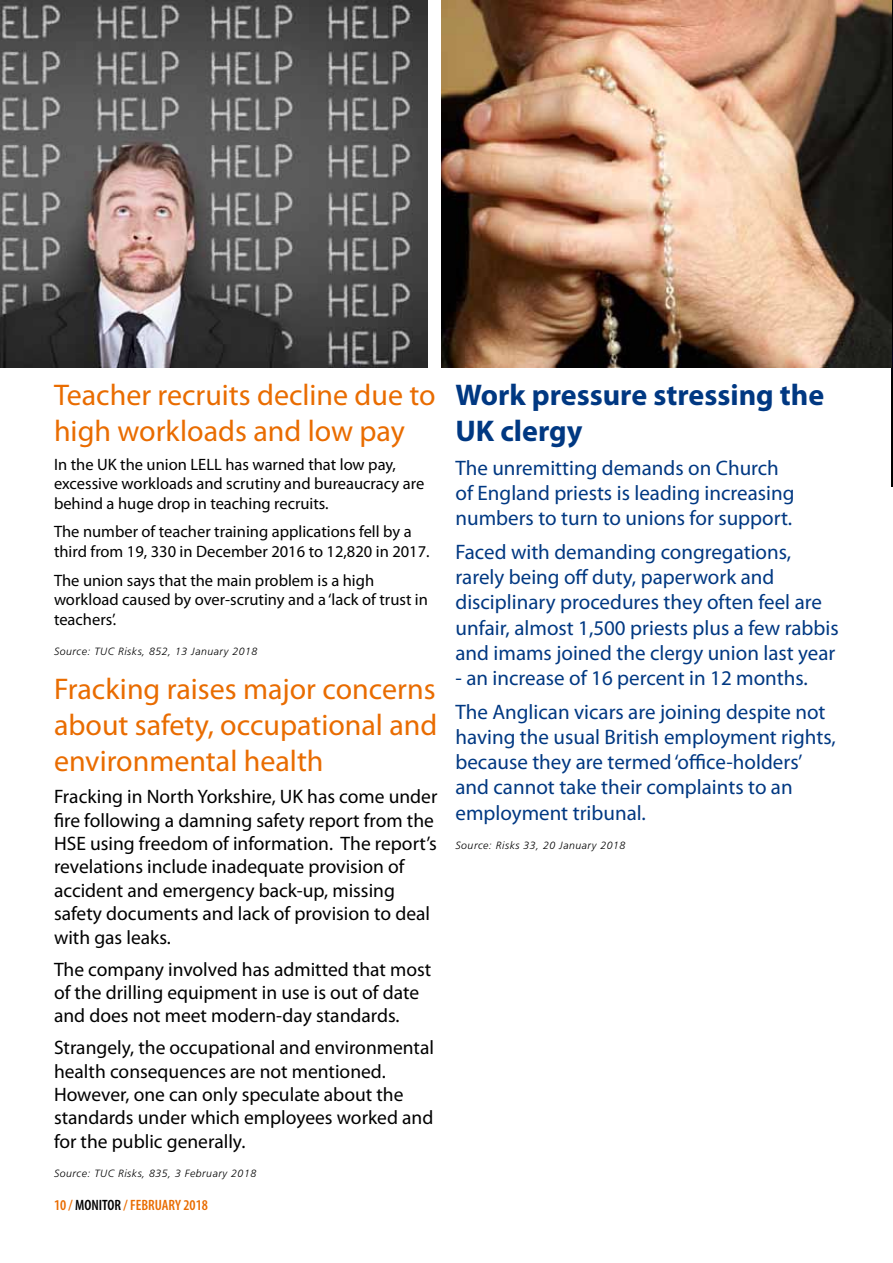
<style>
.page{position:relative;width:893px;height:1263px;background:#fff}
.page>*{position:absolute;margin:0;border:0;box-sizing:border-box;transform-origin:0 0}
.t1{font:30px/36px "Myriad Pro";color:#e96c00}
.t2{font:700 30px/36px "Myriad Pro";color:#003882}
.t3{font:21px/25.2px "Myriad Pro";color:#003882}
.t4{font:19.5px/23.4px "Myriad Pro";color:#000}
.t5{font:16.5px/19.8px "Myriad Pro";color:#000}
.t6{font:600 condensed 15px "Myriad Pro";color:#e96c00}
.t7{font:italic 300 10.5px "Frutiger";letter-spacing:.05em;color:#000}
.s1{color:#000}
</style>
<div class="page">
<img style="left:891px;top:0;width:2px;height:486px">
<img style="left:0;top:0;width:428px;height:367px">
<img style="left:442px;top:0;width:449px;height:367px">
<h1 class="t1" style="left:54px;top:377px;width:383px">Teacher recruits decline due to high workloads and low pay</h1>
<p class="t5" style="left:54px;top:454px;width:372px">In the UK the union LELL has warned that low pay, excessive workloads and scrutiny and bureaucracy are behind a huge drop in teaching recruits.</p>
<p class="t5" style="left:54px;top:522px;width:377px">The number of teacher training applications fell by a third from 19, 330 in December 2016 to 12,820 in 2017.</p>
<p class="t5" style="left:54px;top:570px;width:375px">The union says that the main problem is a high workload caused by over-scrutiny and a ‘lack of trust in teachers’.</p>
<p class="t7" style="left:54px;top:645px;width:205px">Source: TUC Risks, 852, 13 January 2018</p>
<h1 class="t1" style="left:54px;top:671px;width:385px;text-align:justify">Fracking raises major concerns about safety, occupational and environmental health</h1>
<p class="t4" style="left:54px;top:785px;width:385px">Fracking in North Yorkshire, UK has come under fire following a damning safety report from the HSE using freedom of information. The report’s revelations include inadequate provision of accident and emergency back-up, missing safety documents and lack of provision to deal with gas leaks.</p>
<p class="t4" style="left:54px;top:957px;width:379px">The company involved has admitted that most of the drilling equipment in use is out of date and does not meet modern-day standards.</p>
<p class="t4" style="left:54px;top:1036px;width:382px">Strangely, the occupational and environmental health consequences are not mentioned.<br>However, one can only speculate about the standards under which employees worked and for the public generally.</p>
<p class="t7" style="left:54px;top:1168px;width:204px">Source: TUC Risks, 835, 3 February 2018</p>
<p class="t6" style="left:54px;top:1197px;width:155px">10 / <span class="s1">MONITOR</span> / FEBRUARY 2018</p>
<h1 class="t2" style="left:455px;top:376px;width:370px">Work pressure stressing the<br>UK clergy</h1>
<p class="t3" style="left:455px;top:455px;width:341px">The unremitting demands on Church of England priests is leading increasing numbers to turn to unions for support.</p>
<p class="t3" style="left:455px;top:539px;width:385px">Faced with demanding congregations, rarely being off duty, paperwork and disciplinary procedures they often feel are unfair, almost 1,500 priests plus a few rabbis and imams joined the clergy union last year</p>
<p class="t3" style="left:455px;top:661px;width:371px;line-height:33.8px">- an increase of 16 percent in 12 months.<br>The Anglican vicars are joining despite not</p>
<p class="t3" style="left:455px;top:724px;width:382px">having the usual British employment rights, because they are termed ‘office-holders’ and cannot take their complaints to an employment tribunal.</p>
<p class="t7" style="left:455px;top:839px;width:171px">Source: Risks 33, 20 January 2018</p>
</div>
